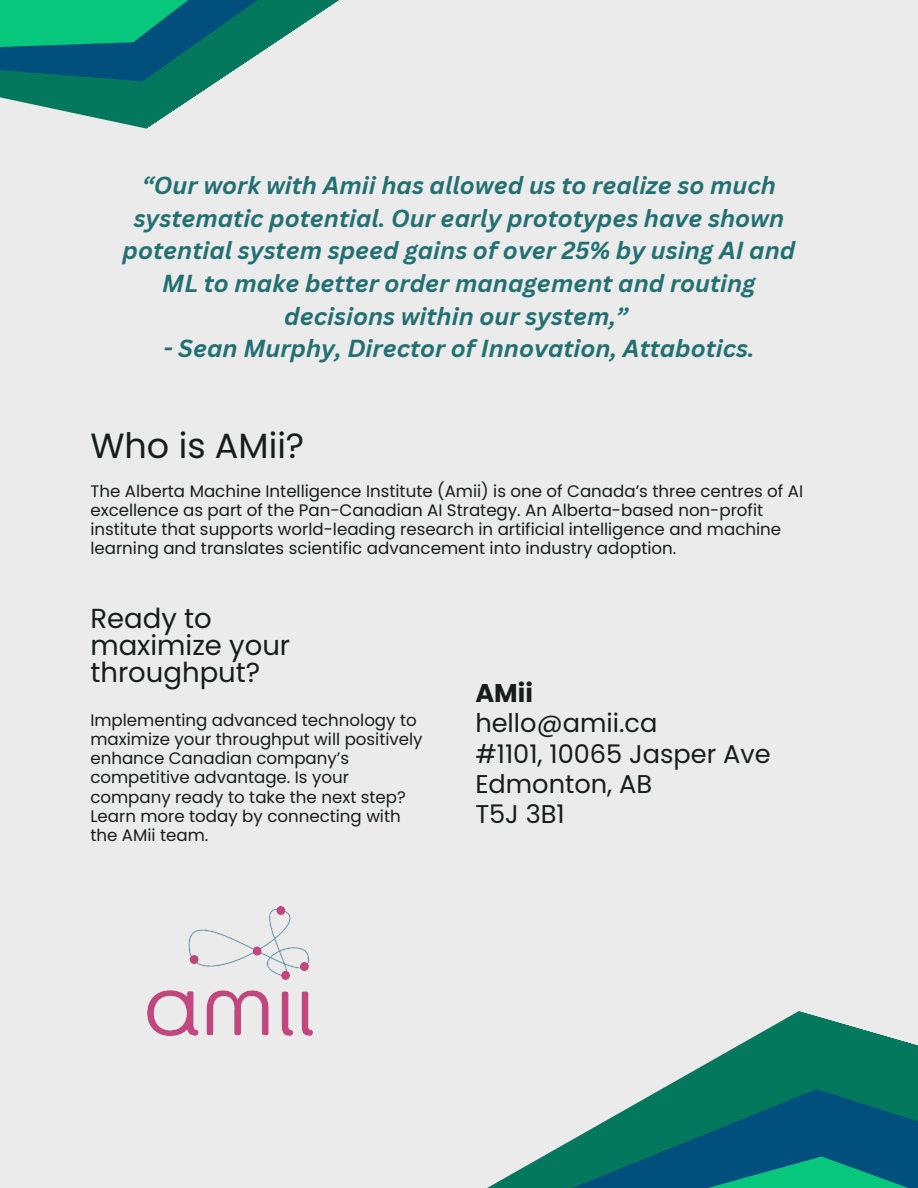
<style>
.page{position:relative;width:918px;height:1188px;background:#ebebeb}
.page>*{position:absolute;margin:0;border:0;box-sizing:border-box;transform-origin:0 0}
.t1{font:34.95px "Poppins";color:#171d1a}
.t2{font:27.45px/27px "Poppins";color:#171d1a}
.t3{font:25.65px/30.3px "Poppins";color:#171d1a}
.t4{font:700 25.65px "Poppins";color:#171d1a}
.t5{font:italic 700 24px/32.7px "Canva Sans";color:#237073;text-align:center}
.t6{font:16.65px/19.2px "Poppins";color:#171d1a}
</style>
<div class="page">
<svg style="left:487px;top:1023px;width:431px;height:165px"></svg>
<svg style="left:0;top:94px;width:198px;height:35px;fill:#03785c"></svg>
<svg style="left:0;top:0;width:339px;height:94px"></svg>
<img style="left:147px;top:906px;width:166px;height:130px">
<p class="t5" style="left:123px;top:169px;width:674px">“Our work with Amii has allowed us to realize so much systematic potential. Our early prototypes have shown potential system speed gains of over 25% by using AI and ML to make better order management and routing decisions within our system,”</p>
<h3 class="t5" style="left:163px;top:332px;width:593px">- Sean Murphy, Director of Innovation, Attabotics.</h3>
<h1 class="t1" style="left:90px;top:422px;width:215px">Who is AMii?</h1>
<p class="t6" style="left:90px;top:481px;width:714px">The Alberta Machine Intelligence Institute (Amii) is one of Canada’s three centres of AI excellence as part of the Pan-Canadian AI Strategy. An Alberta-based non-profit institute that supports world-leading research in artificial intelligence and machine learning and translates scientific advancement into industry adoption.</p>
<h2 class="t2" style="left:90px;top:605px;width:201px">Ready to maximize your throughput?</h2>
<p class="t6" style="left:90px;top:711px;width:334px">Implementing advanced technology to maximize your throughput will positively enhance Canadian company’s competitive advantage. Is your company ready to take the next step?<br>Learn more today by connecting with the AMii team.</p>
<h3 class="t4" style="left:475px;top:675px;width:59px">AMii</h3>
<h3 class="t3" style="left:475px;top:708px;width:297px">hello@amii.ca<br>#1101, 10065 Jasper Ave<br>Edmonton, AB<br>T5J 3B1</h3>
</div>
